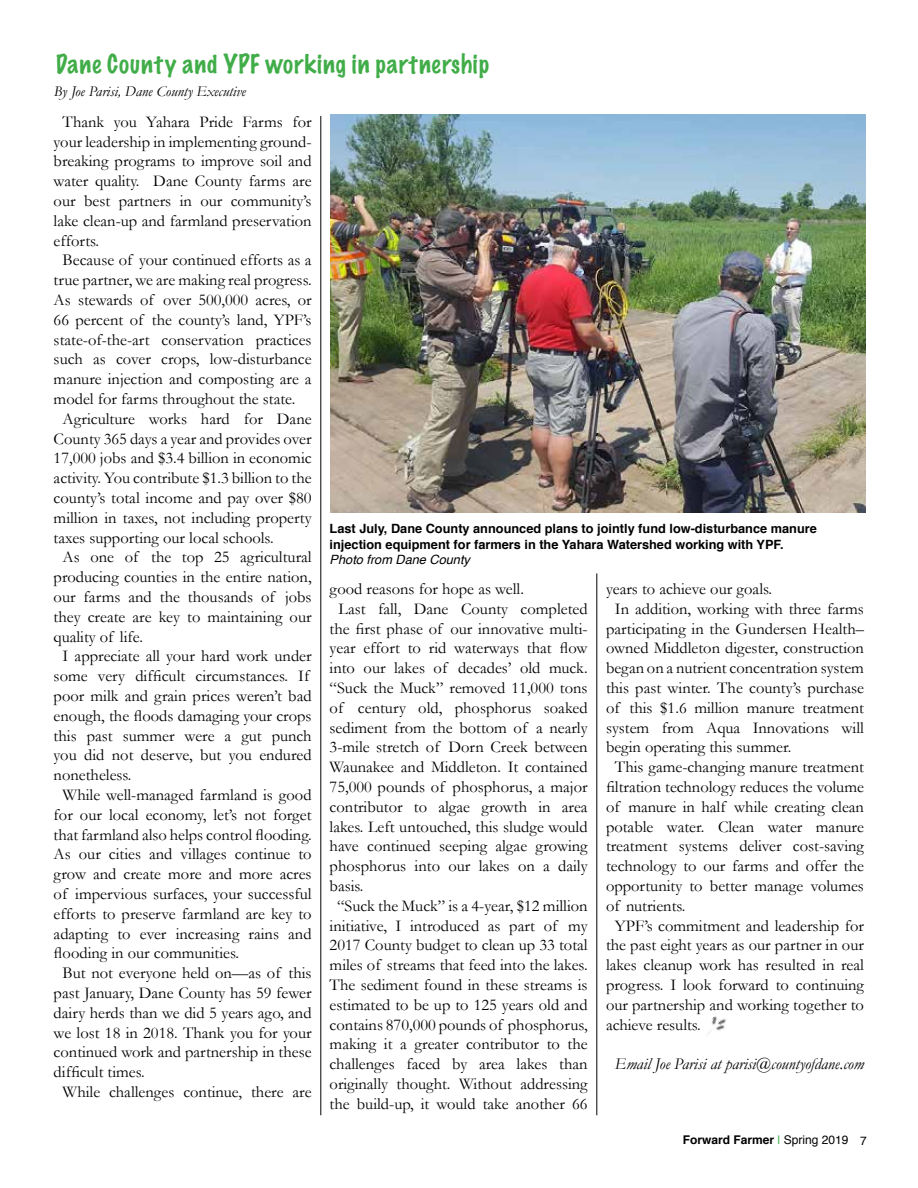
<style>
.page{position:relative;width:918px;height:1188px;background:#fff}
.page>*{position:absolute;margin:0;border:0;box-sizing:border-box;transform-origin:0 0}
.t1{font:100 24px "Marker Felt";letter-spacing:.04em;color:#41ad49}
.t2{font:16.5px "Garamond";color:#000}
.t3{font:italic 16.5px "Garamond";color:#000}
.t4{font:italic 15px "Garamond";color:#000}
.t5{font:700 12.75px/15.3px "Helvetica";color:#000}
.t6{font:italic 12.75px "Helvetica";color:#000}
.t7{font:700 12px "Helvetica";color:#000}
.s1{font-weight:400;color:#41ad49}
.s2{font-weight:400}
</style>
<div class="page">
<hr style="left:321px;top:116px;width:1px;height:999px;background:#000">
<hr style="left:597px;top:573px;width:1px;height:542px;background:#000">
<img style="left:708px;top:1016px;width:18px;height:18px">
<img style="left:330px;top:114px;width:536px;height:399px">
<h1 class="t1" style="left:56px;top:45px;width:435px">Dane County and YPF working in partnership</h1>
<p class="t2" style="left:63px;top:112px;width:250px">Thank you Yahara Pride Farms for</p>
<p class="t2" style="left:54px;top:131px;width:259px">your leadership in implementing ground-</p>
<p class="t2" style="left:54px;top:151px;width:259px">breaking programs to improve soil and</p>
<p class="t2" style="left:54px;top:171px;width:259px">water quality. Dane County farms are</p>
<p class="t2" style="left:54px;top:191px;width:259px">our best partners in our community’s</p>
<p class="t2" style="left:54px;top:211px;width:259px">lake clean-up and farmland preservation</p>
<p class="t2" style="left:54px;top:230px;width:47px">efforts.</p>
<p class="t2" style="left:63px;top:250px;width:250px">Because of your continued efforts as a</p>
<p class="t2" style="left:54px;top:270px;width:260px">true partner, we are making real progress.</p>
<p class="t2" style="left:54px;top:290px;width:259px">As stewards of over 500,000 acres, or</p>
<p class="t2" style="left:54px;top:310px;width:260px">66 percent of the county’s land, YPF’s</p>
<p class="t2" style="left:54px;top:329px;width:260px">state-of-the-art conservation practices</p>
<p class="t2" style="left:54px;top:349px;width:260px">such as cover crops, low-disturbance</p>
<p class="t2" style="left:54px;top:369px;width:259px">manure injection and composting are a</p>
<p class="t2" style="left:54px;top:389px;width:243px">model for farms throughout the state.</p>
<p class="t2" style="left:63px;top:409px;width:250px">Agriculture works hard for Dane</p>
<p class="t2" style="left:54px;top:428px;width:259px">County 365 days a year and provides over</p>
<p class="t2" style="left:54px;top:448px;width:260px">17,000 jobs and $3.4 billion in economic</p>
<p class="t2" style="left:54px;top:468px;width:259px">activity. You contribute $1.3 billion to the</p>
<p class="t2" style="left:54px;top:488px;width:260px">county’s total income and pay over $80</p>
<p class="t2" style="left:54px;top:508px;width:260px">million in taxes, not including property</p>
<p class="t2" style="left:54px;top:527px;width:222px">taxes supporting our local schools.</p>
<p class="t2" style="left:63px;top:547px;width:250px">As one of the top 25 agricultural</p>
<p class="t2" style="left:54px;top:567px;width:259px">producing counties in the entire nation,</p>
<p class="t2" style="left:54px;top:587px;width:259px">our farms and the thousands of jobs</p>
<p class="t2" style="left:54px;top:607px;width:259px">they create are key to maintaining our</p>
<p class="t2" style="left:54px;top:626px;width:91px">quality of life.</p>
<p class="t2" style="left:63px;top:646px;width:250px">I appreciate all your hard work under</p>
<p class="t2" style="left:54px;top:666px;width:257px">some very difficult circumstances. If</p>
<p class="t2" style="left:54px;top:686px;width:259px">poor milk and grain prices weren’t bad</p>
<p class="t2" style="left:54px;top:706px;width:259px">enough, the floods damaging your crops</p>
<p class="t2" style="left:54px;top:725px;width:259px">this past summer were a gut punch</p>
<p class="t2" style="left:54px;top:745px;width:260px">you did not deserve, but you endured</p>
<p class="t2" style="left:54px;top:765px;width:79px">nonetheless.</p>
<p class="t2" style="left:63px;top:785px;width:250px">While well-managed farmland is good</p>
<p class="t2" style="left:54px;top:805px;width:259px">for our local economy, let’s not forget</p>
<p class="t2" style="left:54px;top:824px;width:260px">that farmland also helps control flooding.</p>
<p class="t2" style="left:54px;top:844px;width:260px">As our cities and villages continue to</p>
<p class="t2" style="left:54px;top:864px;width:260px">grow and create more and more acres</p>
<p class="t2" style="left:54px;top:884px;width:260px">of impervious surfaces, your successful</p>
<p class="t2" style="left:54px;top:904px;width:259px">efforts to preserve farmland are key to</p>
<p class="t2" style="left:54px;top:923px;width:259px">adapting to ever increasing rains and</p>
<p class="t2" style="left:54px;top:943px;width:187px">flooding in our communities.</p>
<p class="t2" style="left:63px;top:963px;width:251px">But not everyone held on—as of this</p>
<p class="t2" style="left:54px;top:983px;width:260px">past January, Dane County has 59 fewer</p>
<p class="t2" style="left:54px;top:1003px;width:259px">dairy herds than we did 5 years ago, and</p>
<p class="t2" style="left:54px;top:1022px;width:259px">we lost 18 in 2018. Thank you for your</p>
<p class="t2" style="left:54px;top:1042px;width:260px">continued work and partnership in these</p>
<p class="t2" style="left:54px;top:1062px;width:93px">difficult times.</p>
<p class="t2" style="left:63px;top:1082px;width:251px">While challenges continue, there are</p>
<p class="t4" style="left:54px;top:82px;width:194px">By Joe Parisi, Dane County Executive</p>
<p class="t5" style="left:330px;top:521px;width:489px">Last July, Dane County announced plans to jointly fund low-disturbance manure injection equipment for farmers in the Yahara Watershed working with YPF.</p>
<p class="t6" style="left:330px;top:549px;width:142px">Photo from Dane County</p>
<p class="t2" style="left:330px;top:579px;width:196px">good reasons for hope as well.</p>
<p class="t2" style="left:339px;top:599px;width:251px">Last fall, Dane County completed</p>
<p class="t2" style="left:330px;top:619px;width:260px">the first phase of our innovative multi-</p>
<p class="t2" style="left:330px;top:638px;width:260px">year effort to rid waterways that flow</p>
<p class="t2" style="left:330px;top:658px;width:259px">into our lakes of decades’ old muck.</p>
<p class="t2" style="left:330px;top:678px;width:260px">“Suck the Muck” removed 11,000 tons</p>
<p class="t2" style="left:330px;top:698px;width:260px">of century old, phosphorus soaked</p>
<p class="t2" style="left:330px;top:718px;width:259px">sediment from the bottom of a nearly</p>
<p class="t2" style="left:330px;top:737px;width:260px">3-mile stretch of Dorn Creek between</p>
<p class="t2" style="left:330px;top:757px;width:260px">Waunakee and Middleton. It contained</p>
<p class="t2" style="left:330px;top:777px;width:259px">75,000 pounds of phosphorus, a major</p>
<p class="t2" style="left:330px;top:797px;width:260px">contributor to algae growth in area</p>
<p class="t2" style="left:330px;top:817px;width:260px">lakes. Left untouched, this sludge would</p>
<p class="t2" style="left:330px;top:836px;width:260px">have continued seeping algae growing</p>
<p class="t2" style="left:330px;top:856px;width:259px">phosphorus into our lakes on a daily</p>
<p class="t2" style="left:330px;top:876px;width:35px">basis.</p>
<p class="t2" style="left:337px;top:896px;width:252px">“Suck the Muck” is a 4-year, $12 million</p>
<p class="t2" style="left:330px;top:916px;width:259px">initiative, I introduced as part of my</p>
<p class="t2" style="left:330px;top:935px;width:259px">2017 County budget to clean up 33 total</p>
<p class="t2" style="left:330px;top:955px;width:260px">miles of streams that feed into the lakes.</p>
<p class="t2" style="left:330px;top:975px;width:260px">The sediment found in these streams is</p>
<p class="t2" style="left:330px;top:995px;width:259px">estimated to be up to 125 years old and</p>
<p class="t2" style="left:330px;top:1015px;width:260px">contains 870,000 pounds of phosphorus,</p>
<p class="t2" style="left:330px;top:1034px;width:260px">making it a greater contributor to the</p>
<p class="t2" style="left:330px;top:1054px;width:259px">challenges faced by area lakes than</p>
<p class="t2" style="left:330px;top:1074px;width:260px">originally thought. Without addressing</p>
<p class="t2" style="left:330px;top:1094px;width:260px">the build-up, it would take another 66</p>
<p class="t2" style="left:606px;top:579px;width:168px">years to achieve our goals.</p>
<p class="t2" style="left:615px;top:599px;width:250px">In addition, working with three farms</p>
<p class="t2" style="left:606px;top:619px;width:260px">participating in the Gundersen Health–</p>
<p class="t2" style="left:606px;top:638px;width:260px">owned Middleton digester, construction</p>
<p class="t2" style="left:606px;top:658px;width:260px">began on a nutrient concentration system</p>
<p class="t2" style="left:606px;top:678px;width:260px">this past winter. The county’s purchase</p>
<p class="t2" style="left:606px;top:698px;width:260px">of this $1.6 million manure treatment</p>
<p class="t2" style="left:606px;top:718px;width:259px">system from Aqua Innovations will</p>
<p class="t2" style="left:606px;top:737px;width:187px">begin operating this summer.</p>
<p class="t2" style="left:615px;top:757px;width:251px">This game-changing manure treatment</p>
<p class="t2" style="left:606px;top:777px;width:260px">filtration technology reduces the volume</p>
<p class="t2" style="left:606px;top:797px;width:260px">of manure in half while creating clean</p>
<p class="t2" style="left:606px;top:817px;width:260px">potable water. Clean water manure</p>
<p class="t2" style="left:606px;top:836px;width:260px">treatment systems deliver cost-saving</p>
<p class="t2" style="left:606px;top:856px;width:260px">technology to our farms and offer the</p>
<p class="t2" style="left:606px;top:876px;width:260px">opportunity to better manage volumes</p>
<p class="t2" style="left:606px;top:896px;width:81px">of nutrients.</p>
<p class="t2" style="left:615px;top:916px;width:250px">YPF’s commitment and leadership for</p>
<p class="t2" style="left:606px;top:935px;width:259px">the past eight years as our partner in our</p>
<p class="t2" style="left:606px;top:955px;width:260px">lakes cleanup work has resulted in real</p>
<p class="t2" style="left:606px;top:975px;width:260px">progress. I look forward to continuing</p>
<p class="t2" style="left:606px;top:995px;width:259px">our partnership and working together to</p>
<p class="t2" style="left:606px;top:1015px;width:96px">achieve results.</p>
<p class="t3" style="left:615px;top:1054px;width:251px">Email Joe Parisi at parisi@countyofdane.com</p>
<p class="t7" style="left:683px;top:1130px;width:185px">Forward Farmer <span class="s1">|</span> <span class="s2">Spring 2019 7</span></p>
</div>
